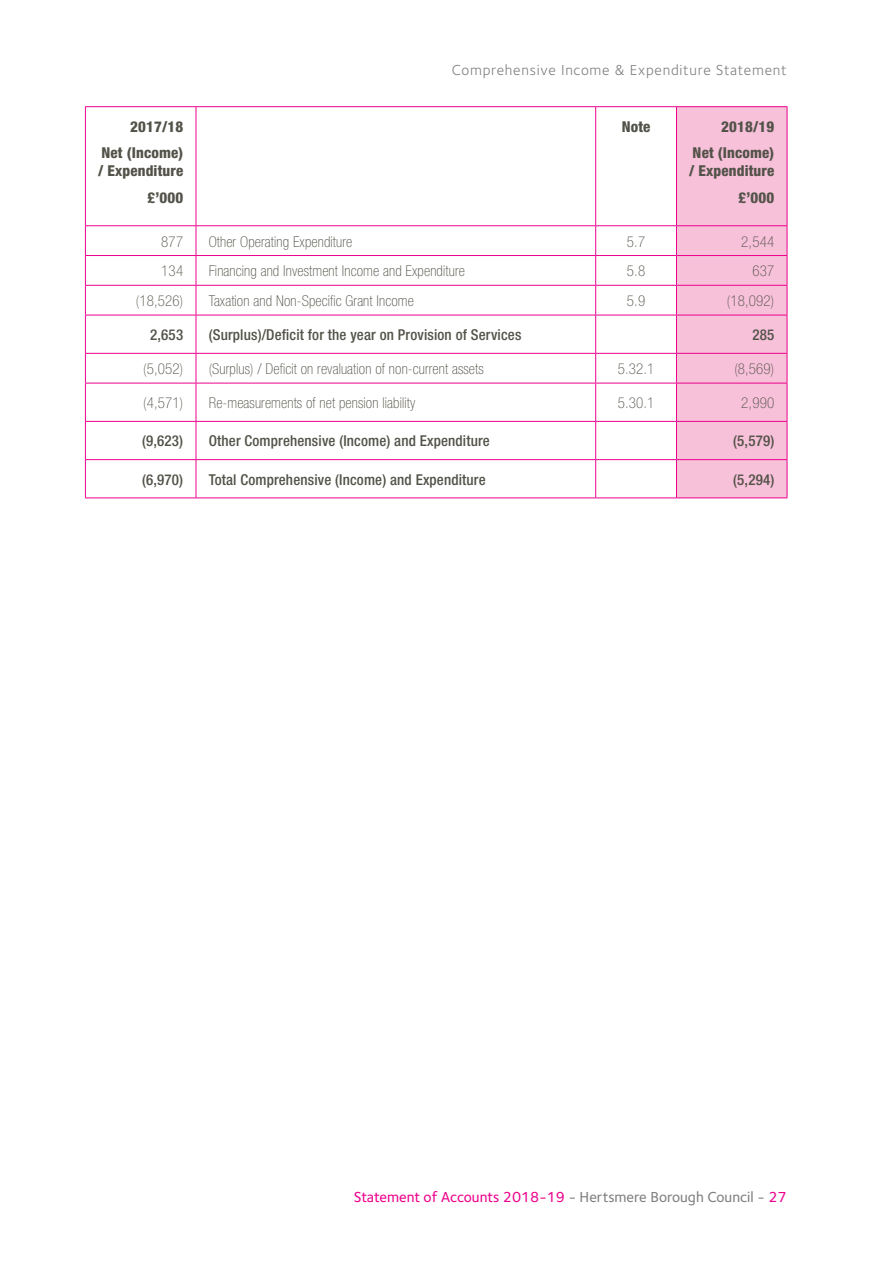
<style>
.page{position:relative;width:893px;height:1263px;background:#fff}
.page>*{position:absolute;margin:0;border:0;box-sizing:border-box;transform-origin:0 0}
.t1{font:100 condensed 15px "Helvetica Neue";letter-spacing:.01em;color:#535249}
.t2{font:500 condensed 15px "Helvetica Neue";letter-spacing:.01em;color:#535249}
.t3{font:800 condensed 15px/26.5px "Helvetica Neue";letter-spacing:.01em;color:#535249;text-align:right}
.t4{font:500 15px "Foundry Sterling";color:#ed028c}
.t5{font:15px "Foundry Sterling";letter-spacing:.05em;color:#808083}
.s1{color:#808083}
</style>
<div class="page">
<svg style="left:86px;top:107px;width:590px;height:390px"></svg>
<hr style="left:85px;top:106px;width:111px;height:1px;background:#ed028c">
<hr style="left:85px;top:107px;width:1px;height:118px;background:#ed028c">
<hr style="left:196px;top:106px;width:400px;height:1px;background:#ed028c">
<hr style="left:196px;top:107px;width:1px;height:118px;background:#ed028c">
<hr style="left:596px;top:106px;width:80px;height:1px;background:#ed028c">
<hr style="left:595px;top:107px;width:1px;height:118px;background:#ed028c">
<hr style="left:676px;top:106px;width:111px;height:1px;background:#ed028c">
<hr style="left:85px;top:225px;width:111px;height:1px;background:#ed028c">
<hr style="left:196px;top:225px;width:400px;height:1px;background:#ed028c">
<hr style="left:596px;top:225px;width:80px;height:1px;background:#ed028c">
<hr style="left:85px;top:255px;width:111px;height:1px;background:#ed028c">
<hr style="left:196px;top:255px;width:400px;height:1px;background:#ed028c">
<hr style="left:596px;top:255px;width:80px;height:1px;background:#ed028c">
<hr style="left:85px;top:285px;width:111px;height:1px;background:#ed028c">
<svg style="left:85px;top:226px;width:1px;height:89px"></svg>
<hr style="left:196px;top:285px;width:400px;height:1px;background:#ed028c">
<svg style="left:196px;top:226px;width:1px;height:89px"></svg>
<hr style="left:596px;top:285px;width:80px;height:1px;background:#ed028c">
<svg style="left:595px;top:226px;width:1px;height:89px"></svg>
<hr style="left:85px;top:315px;width:111px;height:1px;background:#ed028c">
<hr style="left:85px;top:315px;width:1px;height:38px;background:#ed028c">
<hr style="left:196px;top:315px;width:400px;height:1px;background:#ed028c">
<hr style="left:196px;top:315px;width:1px;height:38px;background:#ed028c">
<hr style="left:596px;top:315px;width:80px;height:1px;background:#ed028c">
<hr style="left:595px;top:315px;width:1px;height:38px;background:#ed028c">
<hr style="left:85px;top:353px;width:111px;height:1px;background:#ed028c">
<svg style="left:85px;top:354px;width:1px;height:29px"></svg>
<hr style="left:196px;top:353px;width:400px;height:1px;background:#ed028c">
<svg style="left:196px;top:354px;width:1px;height:29px"></svg>
<hr style="left:596px;top:353px;width:80px;height:1px;background:#ed028c">
<svg style="left:595px;top:354px;width:1px;height:29px"></svg>
<div style="left:676px;top:107px;width:112px;height:391px;background:#f7c1d9"></div>
<hr style="left:85px;top:383px;width:111px;height:1px;background:#ed028c">
<hr style="left:85px;top:383px;width:1px;height:38px;background:#ed028c">
<hr style="left:196px;top:383px;width:400px;height:1px;background:#ed028c">
<hr style="left:196px;top:383px;width:1px;height:38px;background:#ed028c">
<hr style="left:596px;top:383px;width:80px;height:1px;background:#ed028c">
<hr style="left:595px;top:383px;width:1px;height:38px;background:#ed028c">
<hr style="left:676px;top:383px;width:111px;height:1px;background:#ed028c">
<hr style="left:676px;top:383px;width:1px;height:38px;background:#ed028c">
<hr style="left:787px;top:383px;width:1px;height:38px;background:#ed028c">
<hr style="left:85px;top:421px;width:111px;height:1px;background:#ed028c">
<hr style="left:85px;top:422px;width:1px;height:37px;background:#ed028c">
<hr style="left:196px;top:421px;width:400px;height:1px;background:#ed028c">
<hr style="left:196px;top:422px;width:1px;height:37px;background:#ed028c">
<hr style="left:596px;top:421px;width:80px;height:1px;background:#ed028c">
<hr style="left:595px;top:422px;width:1px;height:37px;background:#ed028c">
<hr style="left:676px;top:421px;width:111px;height:1px;background:#ed028c">
<hr style="left:676px;top:422px;width:1px;height:37px;background:#ed028c">
<hr style="left:787px;top:422px;width:1px;height:37px;background:#ed028c">
<hr style="left:85px;top:459px;width:111px;height:1px;background:#ed028c">
<hr style="left:85px;top:460px;width:1px;height:37px;background:#ed028c">
<hr style="left:196px;top:459px;width:400px;height:1px;background:#ed028c">
<hr style="left:196px;top:460px;width:1px;height:37px;background:#ed028c">
<hr style="left:596px;top:459px;width:80px;height:1px;background:#ed028c">
<hr style="left:595px;top:460px;width:1px;height:37px;background:#ed028c">
<hr style="left:676px;top:459px;width:111px;height:1px;background:#ed028c">
<hr style="left:676px;top:460px;width:1px;height:37px;background:#ed028c">
<hr style="left:787px;top:460px;width:1px;height:37px;background:#ed028c">
<hr style="left:85px;top:497px;width:111px;height:1px;background:#ed028c">
<hr style="left:196px;top:497px;width:400px;height:1px;background:#ed028c">
<hr style="left:596px;top:497px;width:80px;height:1px;background:#ed028c">
<hr style="left:676px;top:497px;width:111px;height:1px;background:#ed028c">
<p class="t3" style="left:102px;top:113px;width:83px">2017/18<br>Net (Income)</p>
<p class="t3" style="left:98px;top:157px;width:87px">/ Expenditure £’000</p>
<p class="t5" style="left:452px;top:62px;width:336px">Comprehensive Income &amp; Expenditure Statement</p>
<p class="t3" style="left:622px;top:113px;width:30px">Note</p>
<p class="t3" style="left:693px;top:113px;width:83px">2018/19<br>Net (Income)</p>
<p class="t3" style="left:689px;top:157px;width:87px">/ Expenditure £’000</p>
<p class="t1" style="left:161px;top:233px;width:23px">877</p>
<p class="t1" style="left:209px;top:233px;width:145px">Other Operating Expenditure</p>
<p class="t1" style="left:627px;top:233px;width:20px">5.7</p>
<p class="t1" style="left:741px;top:233px;width:35px">2,544</p>
<p class="t1" style="left:161px;top:263px;width:23px">134</p>
<p class="t1" style="left:209px;top:263px;width:258px">Financing and Investment Income and Expenditure</p>
<p class="t1" style="left:627px;top:263px;width:20px">5.8</p>
<p class="t1" style="left:752px;top:263px;width:23px">637</p>
<p class="t1" style="left:136px;top:292px;width:49px">(18,526)</p>
<p class="t1" style="left:209px;top:292px;width:207px">Taxation and Non-Specific Grant Income</p>
<p class="t1" style="left:627px;top:292px;width:20px">5.9</p>
<p class="t1" style="left:727px;top:292px;width:49px">(18,092)</p>
<p class="t2" style="left:150px;top:326px;width:34px">2,653</p>
<p class="t2" style="left:209px;top:326px;width:314px">(Surplus)/Deficit for the year on Provision of Services</p>
<p class="t2" style="left:752px;top:326px;width:23px">285</p>
<p class="t1" style="left:143px;top:361px;width:41px">(5,052)</p>
<p class="t1" style="left:209px;top:361px;width:276px">(Surplus) / Deficit on revaluation of non-current assets</p>
<p class="t1" style="left:618px;top:361px;width:38px">5.32.1</p>
<p class="t1" style="left:734px;top:361px;width:41px">(8,569)</p>
<p class="t1" style="left:143px;top:395px;width:41px">(4,571)</p>
<p class="t1" style="left:209px;top:395px;width:208px">Re-measurements of net pension liability</p>
<p class="t1" style="left:618px;top:395px;width:38px">5.30.1</p>
<p class="t1" style="left:741px;top:395px;width:34px">2,990</p>
<p class="t2" style="left:142px;top:432px;width:43px">(9,623)</p>
<p class="t2" style="left:209px;top:432px;width:283px">Other Comprehensive (Income) and Expenditure</p>
<p class="t2" style="left:733px;top:432px;width:43px">(5,579)</p>
<p class="t2" style="left:142px;top:470px;width:43px">(6,970)</p>
<p class="t2" style="left:209px;top:470px;width:278px">Total Comprehensive (Income) and Expenditure</p>
<p class="t2" style="left:733px;top:470px;width:43px">(5,294)</p>
<p class="t4" style="left:354px;top:1188px;width:434px">Statement of Accounts 2018-19 <span class="s1">- Hertsmere Borough Council -</span> 27</p>
</div>
